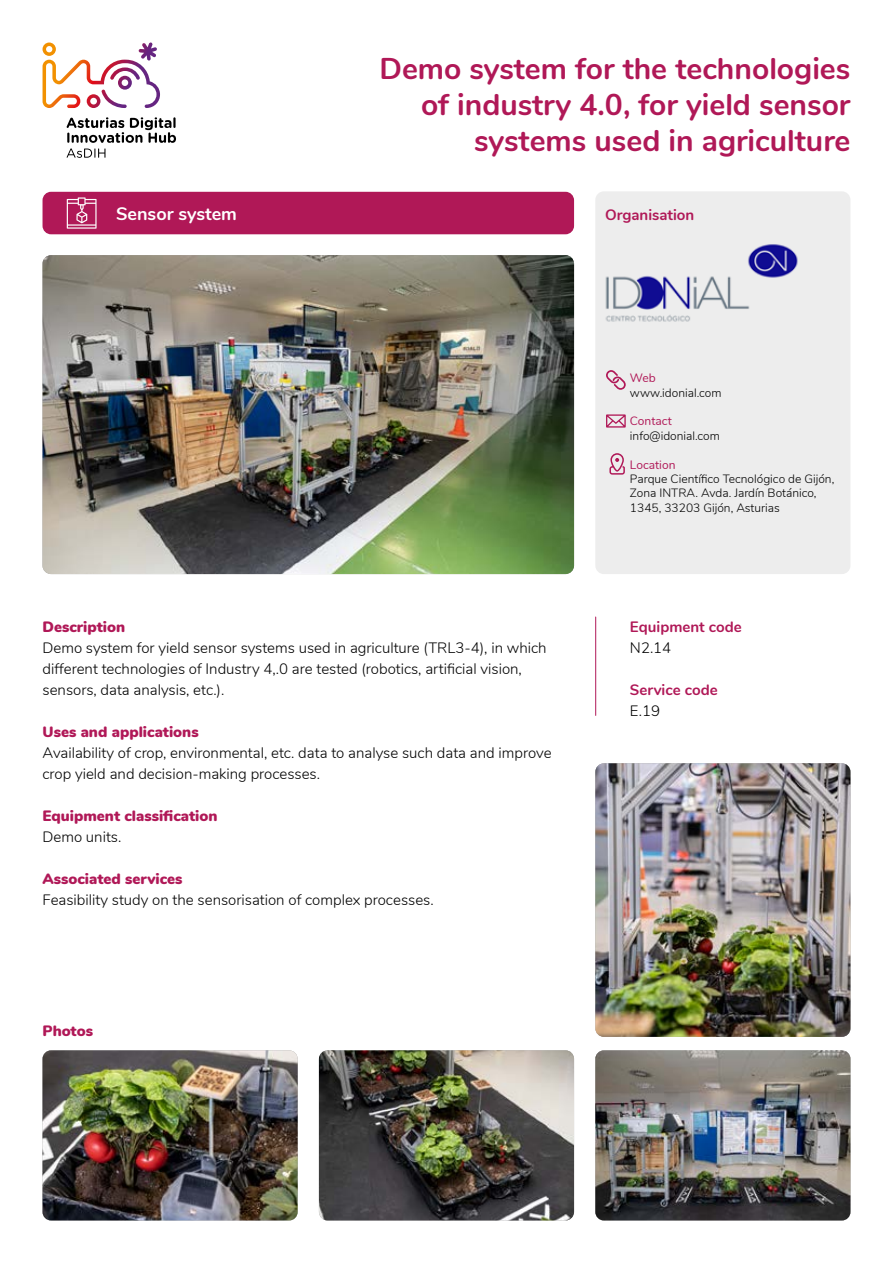
<style>
.page{position:relative;width:893px;height:1263px;background:#fff}
.page>*{position:absolute;margin:0;border:0;box-sizing:border-box;transform-origin:0 0}
.t1{font:700 30px/36px "Nunito";color:#b01857;text-align:right}
.t2{font:700 18px "Nunito";color:#fff}
.t3{font:300 15px/21px "Nunito";color:#000}
.t4{font:900 15px "Nunito";color:#b01857}
.t5{font:700 15px "Nunito";color:#b01857}
.t6{font:300 12px/14.4px "Nunito";color:#000}
.t7{font:12px "Nunito";color:#b01857}
</style>
<div class="page">
<svg style="left:43px;top:43px;width:117px;height:65px"></svg>
<svg style="left:67px;top:117px;width:109px;height:41px"></svg>
<div style="left:43px;top:192px;width:531px;height:42px;background:#b01857;border-radius:9px"></div>
<svg style="left:67px;top:197px;width:30px;height:32px"></svg>
<img style="left:43px;top:255px;width:531px;height:319px">
<div style="left:595px;top:191px;width:255px;height:383px;background:#ededed;border-radius:9px"></div>
<img style="left:605px;top:244px;width:193px;height:78px">
<svg style="left:606px;top:370px;width:20px;height:20px"></svg>
<svg style="left:606px;top:414px;width:20px;height:14px"></svg>
<svg style="left:609px;top:453px;width:16px;height:22px"></svg>
<hr style="left:595px;top:617px;width:1px;height:98px;background:#b01857">
<img style="left:43px;top:1050px;width:255px;height:170px">
<img style="left:319px;top:1050px;width:255px;height:170px">
<img style="left:595px;top:1050px;width:255px;height:170px">
<img style="left:595px;top:763px;width:255px;height:274px">
<p class="t2" style="left:116px;top:200px;width:122px">Sensor system</p>
<h1 class="t1" style="left:379px;top:49px;width:472px">Demo system for the technologies of industry 4.0, for yield sensor systems used in agriculture</h1>
<p class="t5" style="left:605px;top:204px;width:91px">Organisation</p>
<p class="t7" style="left:630px;top:369px;width:27px">Web</p>
<p class="t6" style="left:630px;top:385px;width:93px">www.idonial.com</p>
<p class="t7" style="left:630px;top:412px;width:43px">Contact</p>
<p class="t6" style="left:630px;top:428px;width:91px">info@idonial.com</p>
<p class="t7" style="left:630px;top:456px;width:47px">Location</p>
<p class="t6" style="left:630px;top:471px;width:206px">Parque Científico Tecnológico de Gijón,<br>Zona INTRA. Avda. Jardín Botánico,<br>1345, 33203 Gijón, Asturias</p>
<p class="t4" style="left:43px;top:615px;width:84px">Description</p>
<p class="t3" style="left:43px;top:636px;width:506px">Demo system for yield sensor systems used in agriculture (TRL3-4), in which different technologies of Industry 4,.0 are tested (robotics, artificial vision, sensors, data analysis, etc.).</p>
<p class="t4" style="left:43px;top:720px;width:158px">Uses and applications</p>
<p class="t3" style="left:43px;top:741px;width:511px">Availability of crop, environmental, etc. data to analyse such data and improve crop yield and decision-making processes.</p>
<p class="t4" style="left:43px;top:804px;width:177px">Equipment classification</p>
<p class="t3" style="left:43px;top:825px;width:80px">Demo units.</p>
<p class="t4" style="left:43px;top:867px;width:142px">Associated services</p>
<p class="t3" style="left:43px;top:888px;width:393px">Feasibility study on the sensorisation of complex processes.</p>
<p class="t4" style="left:43px;top:1019px;width:52px">Photos</p>
<p class="t5" style="left:630px;top:615px;width:113px">Equipment code</p>
<p class="t3" style="left:630px;top:636px;width:43px">N2.14</p>
<p class="t5" style="left:630px;top:678px;width:89px">Service code</p>
<p class="t3" style="left:630px;top:699px;width:32px">E.19</p>
</div>
